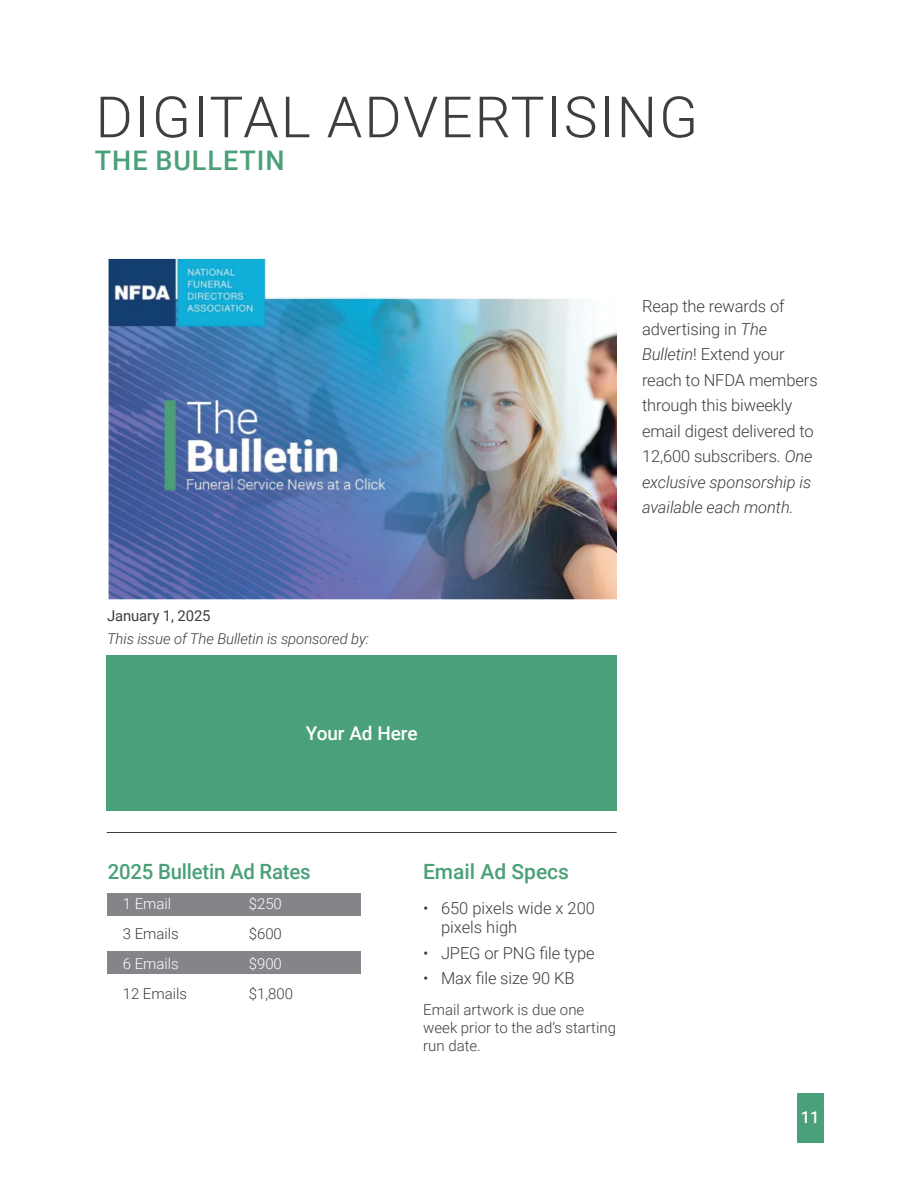
<style>
.page{position:relative;width:918px;height:1188px;background:#fff}
.page>*{position:absolute;margin:0;border:0;box-sizing:border-box;transform-origin:0 0}
.t1{font:300 57px "Roboto";letter-spacing:.035em;color:#3e3e3f}
.t2{font:500 27px "Roboto";letter-spacing:.035em;color:#4aa078}
.t3{font:500 21px "Roboto";letter-spacing:-.01em;color:#4aa078}
.t4{font:500 18.9px "Roboto";color:#fff}
.t5{font:300 16.5px/25.5px "Roboto";letter-spacing:-.005em;color:#3e3e3f}
.t6{font:500 16.5px "Roboto";color:#fff}
.t7{font:300 15px/18px "Roboto";color:#3e3e3f}
.t8{font:300 15px "Roboto";color:#fff}
.t9{font:italic 300 14.85px "Roboto";letter-spacing:-.005em;color:#3e3e3f}
.t10{font:14.85px "Roboto";letter-spacing:-.005em;color:#3e3e3f}
.s1{font-style:italic}
</style>
<div class="page">
<div style="left:797px;top:1094px;width:26px;height:49px;background:#4aa078"></div>
<div style="left:108px;top:893px;width:253px;height:23px;background:#838588"></div>
<div style="left:108px;top:951px;width:253px;height:23px;background:#838588"></div>
<img style="left:108px;top:259px;width:509px;height:341px">
<div style="left:107px;top:656px;width:510px;height:155px;background:#4aa078"></div>
<hr style="left:107px;top:832px;width:510px;height:1px;background:#3e3e3f">
<p class="t1" style="left:96px;top:77px;width:604px">DIGITAL ADVERTISING</p>
<p class="t2" style="left:95px;top:142px;width:191px">THE BULLETIN</p>
<p class="t10" style="left:107px;top:606px;width:105px">January 1, 2025</p>
<p class="t9" style="left:107px;top:629px;width:263px">This issue of The Bulletin is sponsored by:</p>
<p class="t4" style="left:306px;top:720px;width:113px">Your Ad Here</p>
<p class="t5" style="left:642px;top:295px;width:144px;line-height:22.5px">Reap the rewards of advertising in <span class="s1">The</span></p>
<p class="t5" style="left:642px;top:341px;width:177px"><span class="s1">Bulletin</span>! Extend your reach to NFDA members through this biweekly email digest delivered to<br>12,600 subscribers. <span class="s1">One exclusive sponsorship is available each month.</span></p>
<p class="t3" style="left:108px;top:857px;width:205px">2025 Bulletin Ad Rates</p>
<p class="t8" style="left:123px;top:893px;width:50px">1 Email</p>
<p class="t8" style="left:249px;top:893px;width:35px">$250</p>
<p class="t7" style="left:123px;top:924px;width:58px">3 Emails</p>
<p class="t7" style="left:249px;top:924px;width:35px">$600</p>
<p class="t8" style="left:123px;top:953px;width:58px">6 Emails</p>
<p class="t8" style="left:249px;top:953px;width:35px">$900</p>
<p class="t7" style="left:123px;top:984px;width:66px">12 Emails</p>
<p class="t7" style="left:249px;top:984px;width:46px">$1,800</p>
<p class="t3" style="left:423px;top:857px;width:148px">Email Ad Specs</p>
<p class="t5" style="left:423px;top:894px;width:174px">• 650 pixels wide x 200</p>
<p class="t5" style="left:441px;top:914px;width:78px">pixels high</p>
<p class="t5" style="left:423px;top:939px;width:173px">• JPEG or PNG file type</p>
<p class="t5" style="left:423px;top:965px;width:153px">• Max file size 90 KB</p>
<p class="t7" style="left:423px;top:1000px;width:194px">Email artwork is due one week prior to the ad’s starting run date.</p>
<p class="t6" style="left:801px;top:1106px;width:20px">11</p>
</div>
